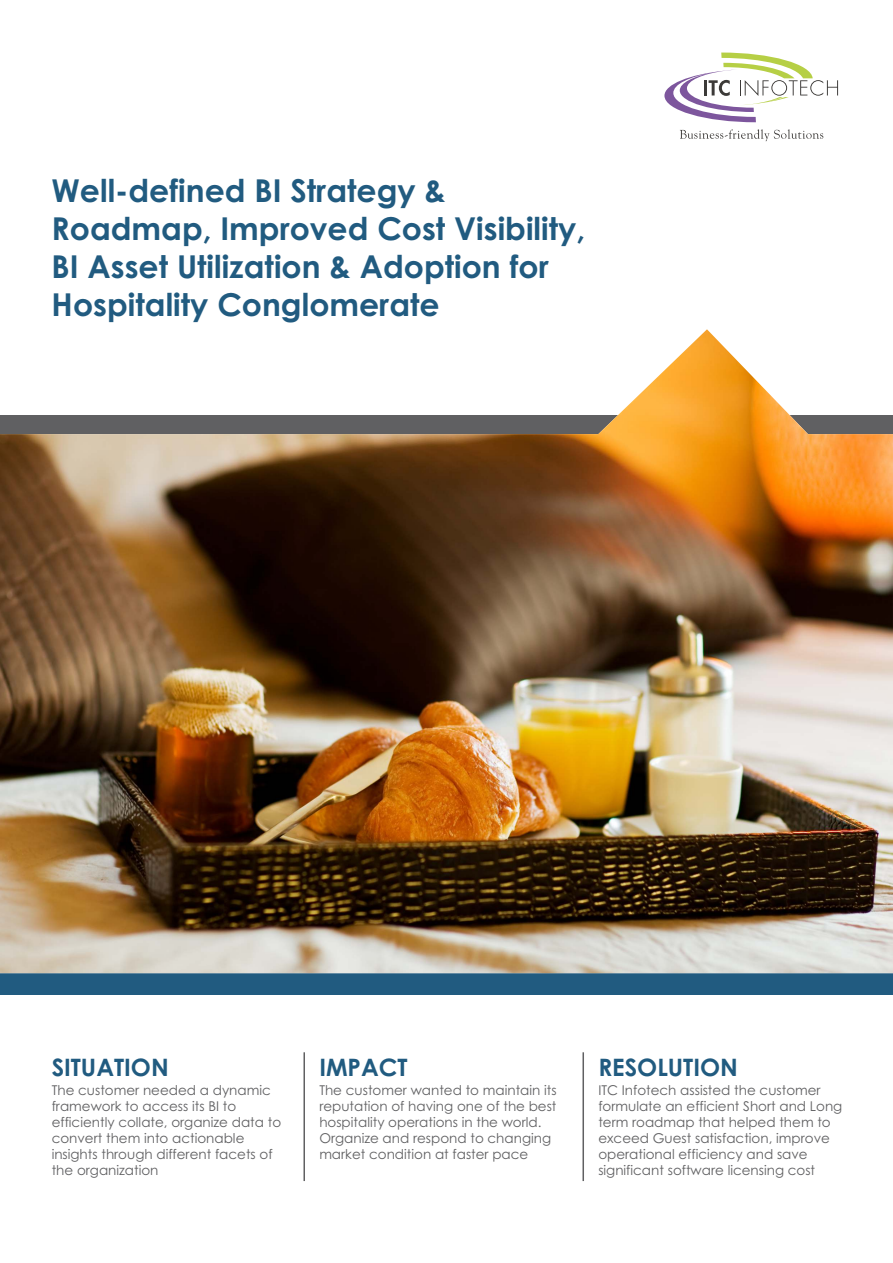
<style>
.page{position:relative;width:893px;height:1263px;background:#fff}
.page>*{position:absolute;margin:0;border:0;box-sizing:border-box;transform-origin:0 0}
.t1{font:700 31.5px/38.2px "Century Gothic";color:#215b80}
.t2{font:700 24px "Century Gothic";color:#215b80}
.t3{font:13.5px/16px "Century Gothic";color:#606062}
</style>
<div class="page">
<div style="left:0;top:966px;width:893px;height:29px;background:#215b80"></div>
<hr style="left:303px;top:1052px;width:2px;height:129px;background:#606062">
<hr style="left:582px;top:1052px;width:2px;height:129px;background:#606062">
<img style="left:0;top:329px;width:893px;height:644px">
<svg style="left:680px;top:129px;width:143px;height:12px"></svg>
<svg style="left:664px;top:53px;width:174px;height:69px"></svg>
<h1 class="t1" style="left:52px;top:174px;width:535px">Well-defined BI Strategy &amp;<br>Roadmap, Improved Cost Visibility,<br>BI Asset Utilization &amp; Adoption for<br>Hospitality Conglomerate</h1>
<h2 class="t2" style="left:52px;top:1058px;width:119px">SITUATION</h2>
<p class="t3" style="left:52px;top:1083px;width:231px">The customer needed a dynamic framework to access its BI to efficiently collate, organize data to convert them into actionable insights through different facets of the organization</p>
<h2 class="t2" style="left:319px;top:1058px;width:90px">IMPACT</h2>
<p class="t3" style="left:319px;top:1083px;width:239px">The customer wanted to maintain its reputation of having one of the best hospitality operations in the world.<br>Organize and respond to changing market condition at faster pace</p>
<h2 class="t2" style="left:598px;top:1058px;width:141px">RESOLUTION</h2>
<p class="t3" style="left:598px;top:1083px;width:245px">ITC Infotech assisted the customer formulate an efficient Short and Long term roadmap that helped them to exceed Guest satisfaction, improve operational efficiency and save significant software licensing cost</p>
</div>
